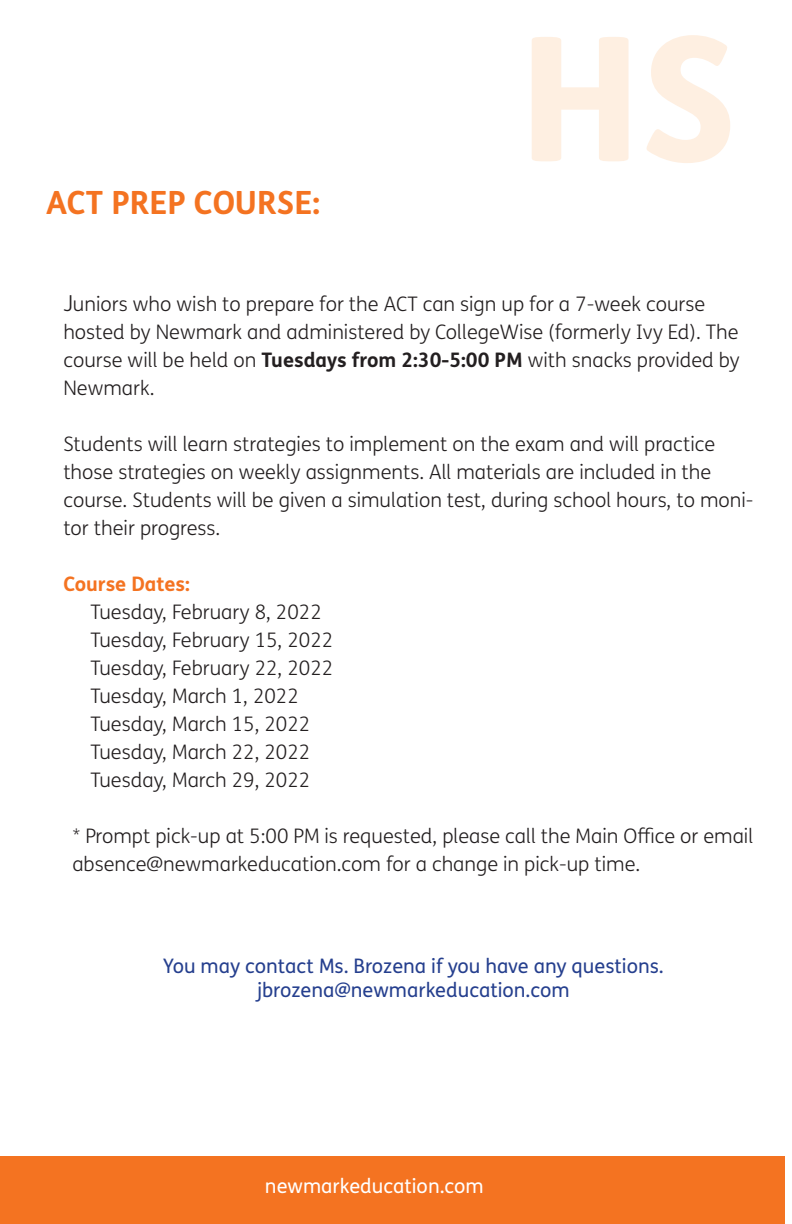
<style>
.page{position:relative;width:792px;height:1224px;background:#fff}
.page>*{position:absolute;margin:0;border:0;box-sizing:border-box;transform-origin:0 0}
.t1{font:800 173px "FS Me Pro";color:#feefe1}
.Club_Head{font:700 32px "FS Me Pro";color:#f47321}
.t2{font:300 20px/28px "FS Me Pro";color:#231f20}
.t3{font:20px "FS Me Pro";color:#253f8e}
.t4{font:20px "FS Me Pro";color:#fff}
.t5{font:700 20px "FS Me Pro";color:#f47321}
.s1{font-size:22px}
.s2{font-weight:700}
</style>
<div class="page">
<div style="left:0;top:1156px;width:785px;height:68px;background:#f47321"></div>
<hr style="left:791px;top:1156px;width:1px;height:68px;background:#f47321">
<p class="Club_Head" style="left:46px;top:178px;width:276px">ACT PREP COURSE:</p>
<p class="t1" style="left:520px;top:-37px;width:220px">HS</p>
<p class="t2" style="left:63px;top:289px;width:678px"><span class="s1">J</span>uniors who wish to prepare for the ACT can sign up for a 7-week course hosted by Newmark and administered by CollegeWise (formerly Ivy Ed). The course will be held on <span class="s2">Tuesdays from 2:30-5:00 PM</span> with snacks provided by Newmark.</p>
<p class="t2" style="left:63px;top:429px;width:692px">Students will learn strategies to implement on the exam and will practice those strategies on weekly assignments. All materials are included in the course. Students will be given a simulation test, during school hours, to moni&shy;tor their progress.</p>
<p class="t5" style="left:63px;top:568px;width:128px">Course Dates:</p>
<p class="t2" style="left:90px;top:597px;width:233px">Tuesday, February 8, 2022</p>
<p class="t2" style="left:90px;top:625px;width:245px">Tuesday, February 15, 2022</p>
<p class="t2" style="left:90px;top:653px;width:245px">Tuesday, February 22, 2022</p>
<p class="t2" style="left:90px;top:681px;width:210px">Tuesday, March 1, 2022</p>
<p class="t2" style="left:90px;top:709px;width:222px">Tuesday, March 15, 2022</p>
<p class="t2" style="left:90px;top:737px;width:222px">Tuesday, March 22, 2022</p>
<p class="t2" style="left:90px;top:765px;width:222px">Tuesday, March 29, 2022</p>
<p class="t2" style="left:72px;top:821px;width:682px">* Prompt pick-up at 5:00 PM is requested, please call the Main Office or email absence@newmarkeducation.com for a change in pick-up time.</p>
<p class="t3" style="left:163px;top:953px;width:502px">You may contact Ms. Brozena if you have any questions.</p>
<p class="t3" style="left:257px;top:977px;width:314px">jbrozena@newmarkeducation.com</p>
<p class="t4" style="left:265px;top:1172px;width:220px">newmarkeducation.com</p>
</div>
